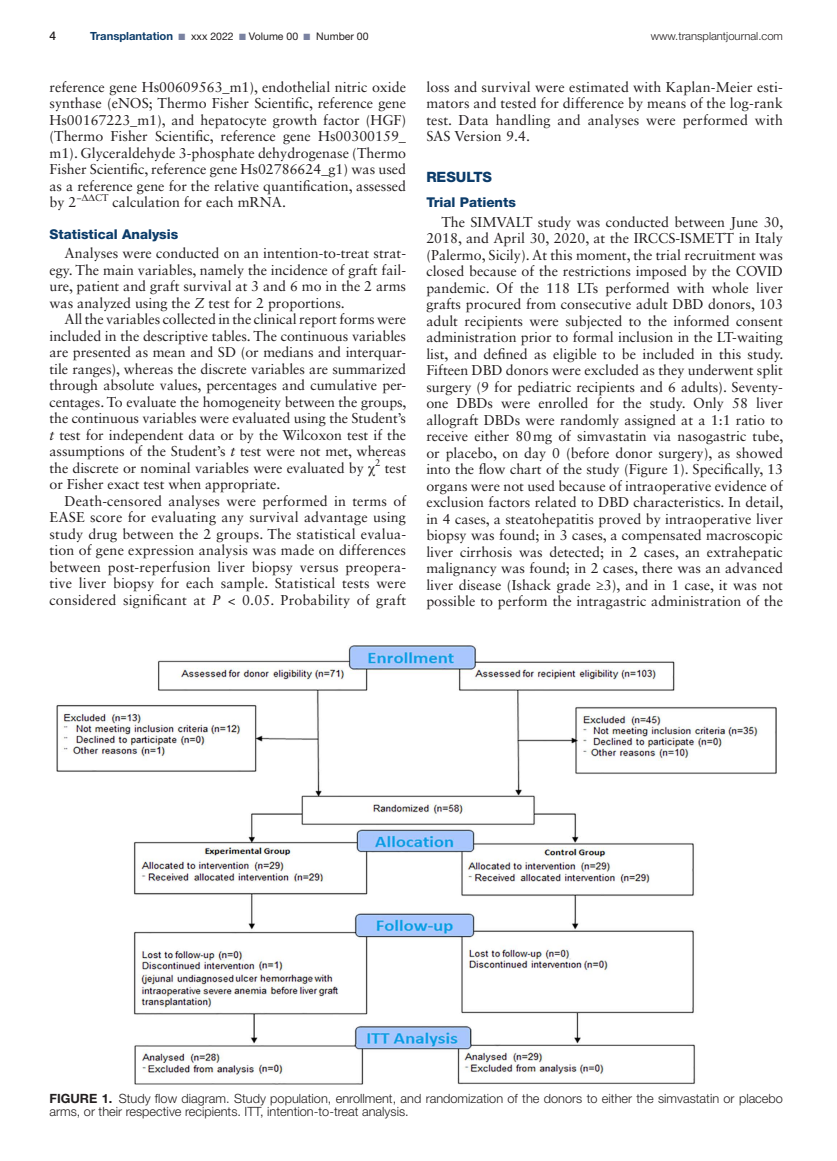
<style>
.page{position:relative;width:837px;height:1161px;background:#fff}
.page>*{position:absolute;margin:0;border:0;box-sizing:border-box;transform-origin:0 0}
.t1{font:14.25px/16.5px "Sabon LT Std";color:#231f20;text-align:justify}
.t2{font:800 14.25px "Helvetica Neue LT Std";color:#0c3c6a}
.t3{font:800 13.5px "Helvetica Neue LT Std";color:#0c3c6a}
.t4{font:300 12.75px/13.5px "Helvetica Neue LT Std";color:#231f20}
.t5{font:500 12px "Helvetica Neue LT Std";color:#231f20}
.t6{font:300 11.25px "Helvetica Neue LT Std";color:#231f20}
.t7{font:10.5px "Helvetica Neue LT Std";color:#231f20}
.s1{font-weight:700;font-size:11.25px;color:#0c3c6a}
.s2{color:#7a82a1}
.s3{font-style:italic}
.s4{font-family:"Gandhari Unicode"}
.s5{font-weight:700}
</style>
<div class="page">
<img style="left:56px;top:646px;width:720px;height:438px">
<p class="t5" style="left:50px;top:29px;width:8px">4</p>
<p class="t7" style="left:90px;top:30px;width:280px"><span class="s1">Transplantation</span> <span class="s2">■</span> xxx 2022 <span class="s2">■</span> Volume 00 <span class="s2">■</span> Number 00</p>
<p class="t6" style="left:651px;top:29px;width:134px">www.transplantjournal.com</p>
<p class="t1" style="left:50px;top:79px;width:358px">reference gene Hs00609563_m1), endothelial nitric oxide synthase (eNOS; Thermo Fisher Scientific, reference gene Hs00167223_m1), and hepatocyte growth factor (HGF) (Thermo Fisher Scientific, reference gene Hs00300159_ m1). Glyceraldehyde 3-phosphate dehydrogenase (Thermo Fisher Scientific, reference gene Hs02786624_g1) was used as a reference gene for the relative quantification, assessed by 2<sup>−</sup><sup>ΔΔ</sup><sup>CT</sup> calculation for each mRNA.</p>
<p class="t3" style="left:50px;top:226px;width:130px">Statistical Analysis</p>
<p class="t1" style="left:49px;top:245px;width:358px;text-indent:15px">Analyses were conducted on an intention-to-treat strat&shy;egy. The main variables, namely the incidence of graft fail&shy;ure, patient and graft survival at 3 and 6 mo in the 2 arms was analyzed using the <span class="s3">Z</span> test for 2 proportions.</p>
<p class="t1" style="left:49px;top:311px;width:359px;text-indent:15px">All the variables collected in the clinical report forms were included in the descriptive tables. The continuous variables are presented as mean and SD (or medians and interquar&shy;tile ranges), whereas the discrete variables are summarized through absolute values, percentages and cumulative per&shy;centages. To evaluate the homogeneity between the groups, the continuous variables were evaluated using the Student’s <span class="s3">t</span> test for independent data or by the Wilcoxon test if the assumptions of the Student’s <span class="s3">t</span> test were not met, whereas the discrete or nominal variables were evaluated by <span class="s4">χ</span><sup>2</sup> test or Fisher exact test when appropriate.</p>
<p class="t1" style="left:49px;top:493px;width:358px;text-indent:15px">Death-censored analyses were performed in terms of EASE score for evaluating any survival advantage using study drug between the 2 groups. The statistical evalua&shy;tion of gene expression analysis was made on differences between post-reperfusion liver biopsy versus preopera&shy;tive liver biopsy for each sample. Statistical tests were considered significant at <span class="s3">P</span> &lt; 0.05. Probability of graft</p>
<p class="t1" style="left:426px;top:79px;width:358px">loss and survival were estimated with Kaplan-Meier esti&shy;mators and tested for difference by means of the log-rank test. Data handling and analyses were performed with SAS Version 9.4.</p>
<p class="t2" style="left:426px;top:168px;width:67px">RESULTS</p>
<p class="t3" style="left:426px;top:195px;width:91px">Trial Patients</p>
<p class="t1" style="left:426px;top:214px;width:359px;text-indent:15px">The SIMVALT study was conducted between June 30, 2018, and April 30, 2020, at the IRCCS-ISMETT in Italy (Palermo, Sicily). At this moment, the trial recruitment was closed because of the restrictions imposed by the COVID pandemic. Of the 118 LTs performed with whole liver grafts procured from consecutive adult DBD donors, 103 adult recipients were subjected to the informed consent administration prior to formal inclusion in the LT-waiting list, and defined as eligible to be included in this study.<br>Fifteen DBD donors were excluded as they underwent split surgery (9 for pediatric recipients and 6 adults). Seventy&shy;one DBDs were enrolled for the study. Only 58 liver allograft DBDs were randomly assigned at a 1:1 ratio to receive either 80mg of simvastatin via nasogastric tube, or placebo, on day 0 (before donor surgery), as showed into the flow chart of the study (Figure 1). Specifically, 13 organs were not used because of intraoperative evidence of exclusion factors related to DBD characteristics. In detail, in 4 cases, a steatohepatitis proved by intraoperative liver biopsy was found; in 3 cases, a compensated macroscopic liver cirrhosis was detected; in 2 cases, an extrahepatic malignancy was found; in 2 cases, there was an advanced liver disease (Ishack grade ≥3), and in 1 case, it was not possible to perform the intragastric administration of the</p>
<p class="t4" style="left:50px;top:1091px;width:735px"><span class="s5">FIGURE 1.</span> Study flow diagram. Study population, enrollment, and randomization of the donors to either the simvastatin or placebo arms, or their respective recipients. ITT, intention-to-treat analysis.</p>
</div>
